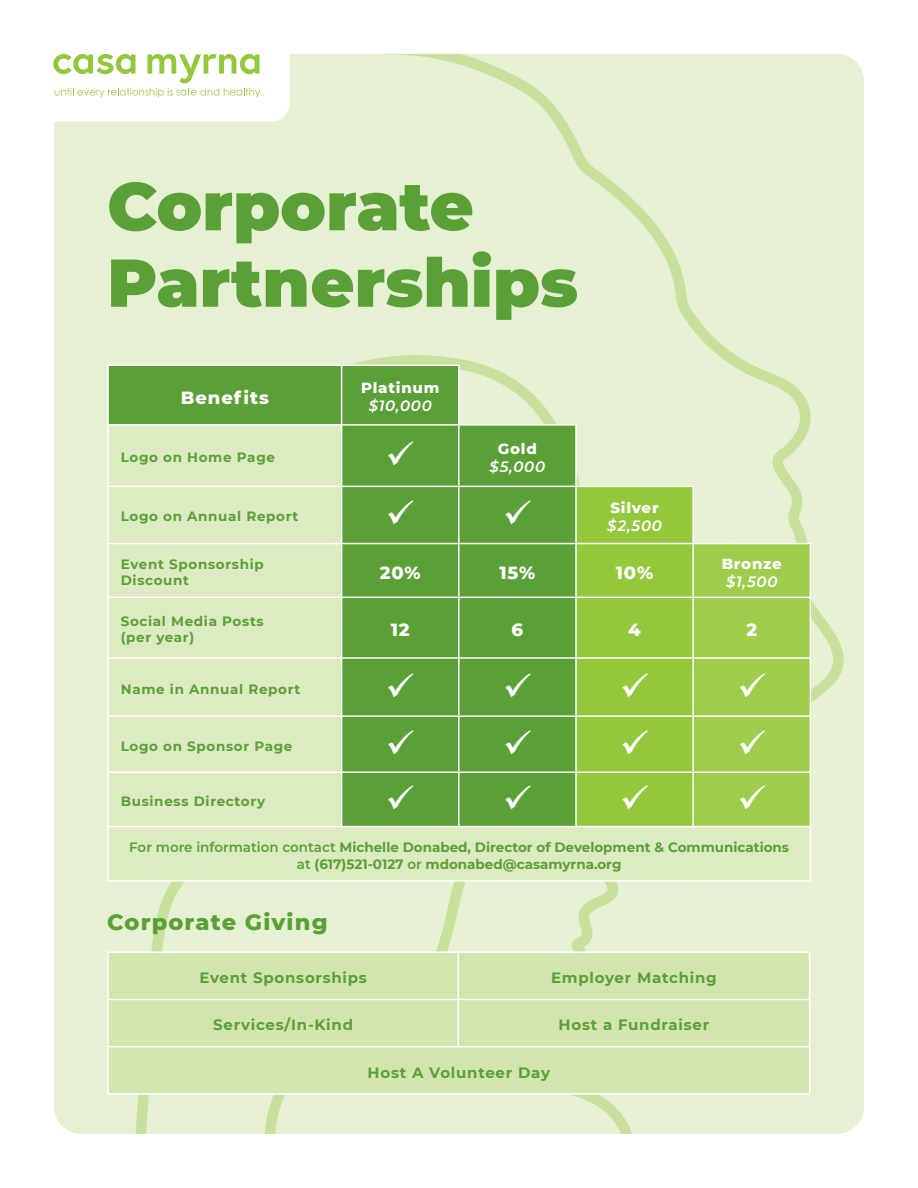
<style>
.page{position:relative;width:918px;height:1188px;background:#fff}
.page>*{position:absolute;margin:0;border:0;box-sizing:border-box;transform-origin:0 0}
.t1{font:900 67.5px "Montserrat";color:#5b9f37}
.t2{font:800 22.5px "Montserrat";letter-spacing:.05em;color:#5b9f37}
.t3{font:800 18px "Montserrat";letter-spacing:.05em;color:#fff}
.t4{font:700 15px "Montserrat";letter-spacing:.05em;color:#5b9f37}
.t5{font:800 15px/18px "Montserrat";letter-spacing:.05em;color:#fff;text-align:center}
.t6{font:italic 600 15px "Montserrat";letter-spacing:.05em;color:#fff}
.t7{font:700 13.5px/16.2px "Montserrat";letter-spacing:.05em;color:#5b9f37}
.t8{font:700 13.5px/16.5px "Montserrat";color:#5b9f37;text-align:center}
.s1{font-weight:600;font-style:italic}
.s2{font-weight:600}
</style>
<div class="page">
<div style="left:54px;top:54px;width:801px;height:1080px;background:#e6f1d4"></div>
<svg style="left:259px;top:882px;width:383px;height:252px;background:#e4efd0"></svg>
<div style="left:26px;top:18px;width:263px;height:104px;background:#fff;border-radius:18px"></div>
<svg style="left:53px;top:54px;width:207px;height:43px"></svg>
<svg style="left:109px;top:365px;width:467px;height:59px;background:#7db35c"></svg>
<svg style="left:109px;top:425px;width:701px;height:455px;background:#accf8f"></svg>
<hr style="left:107px;top:365px;width:235px;height:1px;background:#fff">
<hr style="left:107px;top:366px;width:2px;height:58px;background:#fff">
<hr style="left:107px;top:424px;width:235px;height:2px;background:#fff">
<hr style="left:693px;top:597px;width:118px;height:1px;background:#fff">
<hr style="left:810px;top:544px;width:1px;height:53px;background:#fff">
<hr style="left:458px;top:487px;width:2px;height:56px;background:#fff">
<hr style="left:458px;top:544px;width:2px;height:53px;background:#fff">
<hr style="left:458px;top:598px;width:2px;height:59px;background:#fff">
<hr style="left:458px;top:659px;width:2px;height:56px;background:#fff">
<hr style="left:458px;top:717px;width:2px;height:54px;background:#fff">
<hr style="left:458px;top:773px;width:2px;height:53px;background:#fff">
<hr style="left:575px;top:544px;width:2px;height:53px;background:#fff">
<hr style="left:575px;top:598px;width:2px;height:59px;background:#fff">
<hr style="left:575px;top:659px;width:2px;height:56px;background:#fff">
<hr style="left:575px;top:717px;width:2px;height:54px;background:#fff">
<hr style="left:575px;top:773px;width:2px;height:53px;background:#fff">
<hr style="left:341px;top:426px;width:1px;height:60px;background:#fff">
<hr style="left:341px;top:487px;width:1px;height:56px;background:#fff">
<hr style="left:341px;top:544px;width:1px;height:53px;background:#fff">
<hr style="left:341px;top:598px;width:1px;height:59px;background:#fff">
<hr style="left:341px;top:659px;width:1px;height:56px;background:#fff">
<hr style="left:341px;top:717px;width:1px;height:54px;background:#fff">
<hr style="left:341px;top:773px;width:1px;height:53px;background:#fff">
<hr style="left:107px;top:426px;width:2px;height:60px;background:#fff">
<hr style="left:107px;top:486px;width:235px;height:1px;background:#fff">
<hr style="left:107px;top:487px;width:2px;height:56px;background:#fff">
<hr style="left:342px;top:486px;width:117px;height:1px;background:#fff">
<hr style="left:693px;top:657px;width:118px;height:2px;background:#fff">
<hr style="left:810px;top:659px;width:1px;height:56px;background:#fff">
<hr style="left:693px;top:715px;width:118px;height:2px;background:#fff">
<hr style="left:810px;top:717px;width:1px;height:54px;background:#fff">
<hr style="left:693px;top:771px;width:118px;height:2px;background:#fff">
<hr style="left:810px;top:773px;width:1px;height:53px;background:#fff">
<hr style="left:693px;top:826px;width:118px;height:1px;background:#fff">
<hr style="left:810px;top:827px;width:1px;height:53px;background:#fff">
<hr style="left:107px;top:543px;width:235px;height:1px;background:#fff">
<hr style="left:107px;top:544px;width:2px;height:53px;background:#fff">
<hr style="left:342px;top:543px;width:117px;height:1px;background:#fff">
<hr style="left:459px;top:543px;width:117px;height:1px;background:#fff">
<hr style="left:107px;top:597px;width:235px;height:1px;background:#fff">
<hr style="left:107px;top:598px;width:2px;height:59px;background:#fff">
<hr style="left:342px;top:597px;width:117px;height:1px;background:#fff">
<hr style="left:459px;top:597px;width:117px;height:1px;background:#fff">
<hr style="left:810px;top:598px;width:1px;height:59px;background:#fff">
<hr style="left:107px;top:657px;width:235px;height:2px;background:#fff">
<hr style="left:107px;top:659px;width:2px;height:56px;background:#fff">
<hr style="left:342px;top:657px;width:117px;height:2px;background:#fff">
<hr style="left:459px;top:657px;width:117px;height:2px;background:#fff">
<hr style="left:107px;top:715px;width:235px;height:2px;background:#fff">
<hr style="left:107px;top:717px;width:2px;height:54px;background:#fff">
<hr style="left:342px;top:715px;width:117px;height:2px;background:#fff">
<hr style="left:459px;top:715px;width:117px;height:2px;background:#fff">
<hr style="left:107px;top:771px;width:235px;height:2px;background:#fff">
<hr style="left:107px;top:773px;width:2px;height:53px;background:#fff">
<hr style="left:342px;top:771px;width:117px;height:2px;background:#fff">
<hr style="left:459px;top:771px;width:117px;height:2px;background:#fff">
<hr style="left:107px;top:826px;width:235px;height:1px;background:#fff">
<hr style="left:107px;top:827px;width:2px;height:53px;background:#fff">
<hr style="left:342px;top:826px;width:117px;height:1px;background:#fff">
<hr style="left:459px;top:826px;width:117px;height:1px;background:#fff">
<hr style="left:107px;top:880px;width:235px;height:2px;background:#fff">
<hr style="left:342px;top:880px;width:117px;height:2px;background:#fff">
<hr style="left:459px;top:880px;width:117px;height:2px;background:#fff">
<hr style="left:576px;top:880px;width:117px;height:2px;background:#fff">
<hr style="left:693px;top:880px;width:118px;height:2px;background:#fff">
<hr style="left:575px;top:487px;width:2px;height:56px;background:#fff">
<hr style="left:458px;top:426px;width:2px;height:60px;background:#fff">
<hr style="left:575px;top:426px;width:2px;height:60px;background:#fff">
<hr style="left:459px;top:486px;width:117px;height:1px;background:#fff">
<hr style="left:342px;top:365px;width:118px;height:1px;background:#fff">
<hr style="left:341px;top:366px;width:1px;height:58px;background:#fff">
<hr style="left:458px;top:366px;width:2px;height:58px;background:#fff">
<hr style="left:342px;top:424px;width:117px;height:2px;background:#fff">
<hr style="left:459px;top:424px;width:118px;height:2px;background:#fff">
<hr style="left:693px;top:543px;width:118px;height:1px;background:#fff">
<div style="left:109px;top:953px;width:700px;height:140px;background:#d2e5ae"></div>
<hr style="left:107px;top:953px;width:2px;height:46px;background:#fff">
<hr style="left:107px;top:951px;width:351px;height:2px;background:#fff">
<hr style="left:458px;top:951px;width:352px;height:2px;background:#fff">
<hr style="left:458px;top:953px;width:1px;height:46px;background:#fff">
<hr style="left:809px;top:953px;width:1px;height:46px;background:#fff">
<hr style="left:809px;top:1000px;width:1px;height:46px;background:#fff">
<hr style="left:809px;top:1047px;width:1px;height:46px;background:#fff">
<hr style="left:458px;top:999px;width:352px;height:1px;background:#fff">
<hr style="left:458px;top:1046px;width:352px;height:1px;background:#fff">
<hr style="left:107px;top:1000px;width:2px;height:46px;background:#fff">
<hr style="left:107px;top:1047px;width:2px;height:46px;background:#fff">
<hr style="left:107px;top:999px;width:351px;height:1px;background:#fff">
<hr style="left:107px;top:1046px;width:351px;height:1px;background:#fff">
<hr style="left:458px;top:1000px;width:1px;height:46px;background:#fff">
<hr style="left:107px;top:1093px;width:351px;height:2px;background:#fff">
<hr style="left:458px;top:1093px;width:352px;height:2px;background:#fff">
<svg style="left:388px;top:441px;width:26px;height:24px"></svg>
<svg style="left:388px;top:500px;width:26px;height:25px"></svg>
<svg style="left:505px;top:500px;width:26px;height:25px"></svg>
<svg style="left:388px;top:672px;width:26px;height:25px"></svg>
<svg style="left:505px;top:672px;width:26px;height:25px"></svg>
<svg style="left:388px;top:730px;width:26px;height:24px"></svg>
<svg style="left:505px;top:730px;width:26px;height:24px"></svg>
<svg style="left:388px;top:785px;width:26px;height:24px"></svg>
<svg style="left:505px;top:785px;width:26px;height:24px"></svg>
<svg style="left:576px;top:486px;width:234px;height:341px;background:#a2cf56"></svg>
<p class="t1" style="left:107px;top:156px;width:368px">Corporate</p>
<p class="t1" style="left:107px;top:232px;width:472px">Partnerships</p>
<p class="t3" style="left:181px;top:384px;width:90px">Benefits</p>
<p class="t5" style="left:361px;top:378px;width:80px">Platinum <span class="s1">$10,000</span></p>
<p class="t7" style="left:121px;top:449px;width:156px">Logo on Home Page</p>
<p class="t7" style="left:121px;top:508px;width:179px">Logo on Annual Report</p>
<p class="t5" style="left:498px;top:439px;width:40px">Gold</p>
<p class="t6" style="left:490px;top:456px;width:57px">$5,000</p>
<p class="t5" style="left:610px;top:498px;width:50px">Silver</p>
<p class="t6" style="left:607px;top:515px;width:56px">$2,500</p>
<p class="t7" style="left:121px;top:555px;width:144px">Event Sponsorship<br>Discount</p>
<p class="t3" style="left:380px;top:560px;width:43px">20%</p>
<p class="t3" style="left:499px;top:560px;width:37px">15%</p>
<p class="t3" style="left:616px;top:560px;width:39px">10%</p>
<p class="t5" style="left:722px;top:554px;width:62px">Bronze</p>
<p class="t6" style="left:726px;top:571px;width:53px">$1,500</p>
<p class="t7" style="left:121px;top:613px;width:144px">Social Media Posts (per year)</p>
<p class="t3" style="left:391px;top:617px;width:20px">12</p>
<p class="t3" style="left:512px;top:617px;width:13px">6</p>
<p class="t3" style="left:628px;top:617px;width:14px">4</p>
<p class="t3" style="left:746px;top:617px;width:12px">2</p>
<p class="t7" style="left:121px;top:680px;width:181px">Name in Annual Report</p>
<p class="t7" style="left:121px;top:737px;width:173px">Logo on Sponsor Page</p>
<p class="t7" style="left:121px;top:792px;width:146px">Business Directory</p>
<p class="t8" style="left:129px;top:838px;width:661px"><span class="s2">For more information contact</span> Michelle Donabed, Director of Development &amp; Communications <span class="s2">at</span> (617)521-0127 <span class="s2">or</span> mdonabed@casamyrna.org</p>
<p class="t2" style="left:107px;top:906px;width:222px">Corporate Giving</p>
<p class="t4" style="left:199px;top:967px;width:169px">Event Sponsorships</p>
<p class="t4" style="left:551px;top:967px;width:167px">Employer Matching</p>
<p class="t4" style="left:213px;top:1014px;width:141px">Services/In-Kind</p>
<p class="t4" style="left:559px;top:1014px;width:152px">Host a Fundraiser</p>
<p class="t4" style="left:368px;top:1061px;width:184px">Host A Volunteer Day</p>
</div>
